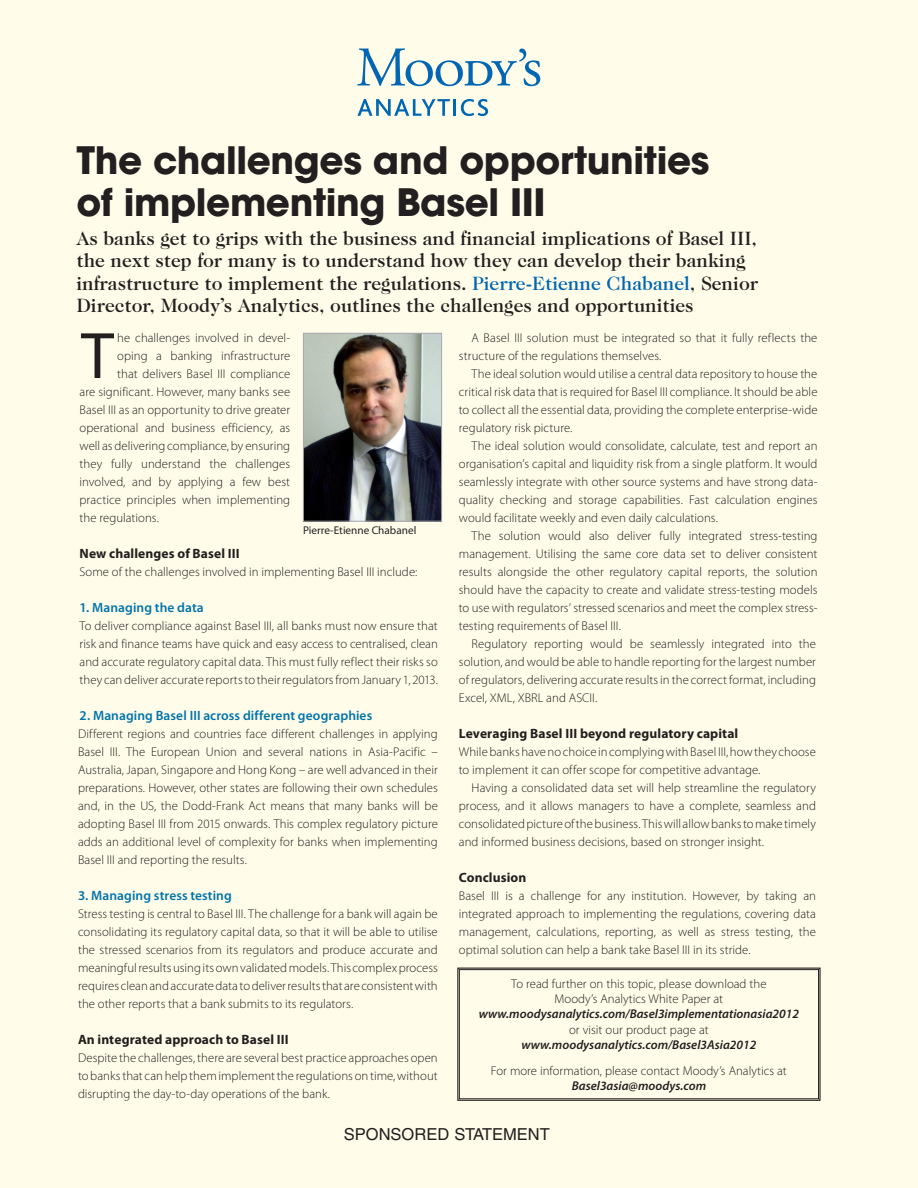
<style>
.page{position:relative;width:918px;height:1188px;background:#fffde9}
.page>*{position:absolute;margin:0;border:0;box-sizing:border-box;transform-origin:0 0}
.Body_copy_indent{font:66.15px "Myriad Pro";color:#231f20}
._01_Advertor_Headlin{font:700 37.5px/42px "ITC Avant Garde Std";letter-spacing:-.01em;color:#231f20}
.Standfirst{font:500 19.5px/22.5px "Caslon 224 Std";color:#231f20}
.t1{font:16.5px "Helvetica LT Std";color:#231f20}
.Subhead{font:700 13.5px "Myriad Pro";letter-spacing:.01em;color:#231f20}
.Subhead-2{font:600 13.5px "Myriad Pro";letter-spacing:.005em;color:#0073ab}
.Body_copy_indent-2{font:300 12.75px/18px "Myriad Pro";color:#231f20;text-align:justify}
._05_Picture_caption{font:11.25px "Myriad Pro";color:#231f20}
.s1{color:#0166b3}
.s2{font-weight:600;font-style:italic}
</style>
<div class="page">
<svg style="left:357px;top:48px;width:183px;height:38px"></svg>
<svg style="left:357px;top:99px;width:131px;height:17px"></svg>
<svg style="left:457px;top:967px;width:364px;height:134px;background:#79756e"></svg>
<svg style="left:459px;top:969px;width:360px;height:130px"></svg>
<img style="left:305px;top:335px;width:135px;height:185px">
<div style="left:303px;top:333px;width:139px;height:189px;border:1px solid #a8a9ad"></div>
<p class="_01_Advertor_Headlin" style="left:77px;top:139px;width:635px">The challenges and opportunities of implementing Basel III</p>
<p class="Standfirst" style="left:77px;top:227px;width:683px">As banks get to grips with the business and financial implications of Basel III, the next step for many is to understand how they can develop their banking infrastructure to implement the regulations. <span class="s1">Pierre-Etienne Chabanel</span>, Senior Director, Moody’s Analytics, outlines the challenges and opportunities</p>
<p class="Body_copy_indent" style="left:81px;top:315px;width:34px">T</p>
<p class="Body_copy_indent-2" style="left:117px;top:329px;width:175px">he challenges involved in devel-</p>
<p class="Body_copy_indent-2" style="left:117px;top:347px;width:175px">oping a banking infrastructure</p>
<p class="Body_copy_indent-2" style="left:117px;top:365px;width:175px">that delivers Basel III compliance</p>
<p class="Body_copy_indent-2" style="left:80px;top:383px;width:212px">are significant. However, many banks see</p>
<p class="Body_copy_indent-2" style="left:80px;top:401px;width:212px">Basel III as an opportunity to drive greater</p>
<p class="Body_copy_indent-2" style="left:80px;top:419px;width:212px">operational and business efficiency, as</p>
<p class="Body_copy_indent-2" style="left:80px;top:437px;width:212px">well as delivering compliance, by ensuring</p>
<p class="Body_copy_indent-2" style="left:80px;top:455px;width:212px">they fully understand the challenges</p>
<p class="Body_copy_indent-2" style="left:80px;top:473px;width:212px">involved, and by applying a few best</p>
<p class="Body_copy_indent-2" style="left:80px;top:491px;width:212px">practice principles when implementing</p>
<p class="Body_copy_indent-2" style="left:80px;top:509px;width:81px">the regulations.</p>
<p class="Subhead" style="left:80px;top:545px;width:162px">New challenges of Basel III</p>
<p class="Body_copy_indent-2" style="left:80px;top:563px;width:339px">Some of the challenges involved in implementing Basel III include:</p>
<p class="Subhead-2" style="left:80px;top:599px;width:126px">1. Managing the data</p>
<p class="Body_copy_indent-2" style="left:80px;top:617px;width:360px">To deliver compliance against Basel III, all banks must now ensure that risk and finance teams have quick and easy access to centralised, clean and accurate regulatory capital data. This must fully reflect their risks so they can deliver accurate reports to their regulators from January 1, 2013.</p>
<p class="Subhead-2" style="left:80px;top:707px;width:294px">2. Managing Basel III across different geographies</p>
<p class="Body_copy_indent-2" style="left:78px;top:725px;width:361px">Different regions and countries face different challenges in applying Basel III. The European Union and several nations in Asia-Pacific – Australia, Japan, Singapore and Hong Kong – are well advanced in their preparations. However, other states are following their own schedules and, in the US, the Dodd-Frank Act means that many banks will be adopting Basel III from 2015 onwards. This complex regulatory picture adds an additional level of complexity for banks when implementing Basel III and reporting the results.</p>
<p class="Subhead-2" style="left:78px;top:887px;width:155px">3. Managing stress testing</p>
<p class="Body_copy_indent-2" style="left:78px;top:905px;width:361px">Stress testing is central to Basel III. The challenge for a bank will again be consolidating its regulatory capital data, so that it will be able to utilise the stressed scenarios from its regulators and produce accurate and meaningful results using its own validated models. This complex process requires clean and accurate data to deliver results that are consistent with the other reports that a bank submits to its regulators.</p>
<p class="Subhead" style="left:78px;top:1031px;width:212px">An integrated approach to Basel III</p>
<p class="Body_copy_indent-2" style="left:78px;top:1049px;width:361px">Despite the challenges, there are several best practice approaches open to banks that can help them implement the regulations on time, without disrupting the day-to-day operations of the bank.</p>
<p class="_05_Picture_caption" style="left:303px;top:524px;width:115px">Pierre-Etienne Chabanel</p>
<p class="Body_copy_indent-2" style="left:459px;top:329px;width:360px;text-indent:13px">A Basel III solution must be integrated so that it fully reflects the structure of the regulations themselves.</p>
<p class="Body_copy_indent-2" style="left:459px;top:365px;width:360px;text-indent:13px">The ideal solution would utilise a central data repository to house the critical risk data that is required for Basel III compliance. It should be able to collect all the essential data, providing the complete enterprise-wide regulatory risk picture.</p>
<p class="Body_copy_indent-2" style="left:459px;top:437px;width:360px;text-indent:13px">The ideal solution would consolidate, calculate, test and report an organisation’s capital and liquidity risk from a single platform. It would seamlessly integrate with other source systems and have strong data&shy;quality checking and storage capabilities. Fast calculation engines would facilitate weekly and even daily calculations.</p>
<p class="Body_copy_indent-2" style="left:459px;top:527px;width:360px;text-indent:13px">The solution would also deliver fully integrated stress-testing management. Utilising the same core data set to deliver consistent results alongside the other regulatory capital reports, the solution should have the capacity to create and validate stress-testing models to use with regulators’ stressed scenarios and meet the complex stress&shy;testing requirements of Basel III.</p>
<p class="Body_copy_indent-2" style="left:459px;top:635px;width:359px;text-indent:13px">Regulatory reporting would be seamlessly integrated into the solution, and would be able to handle reporting for the largest number of regulators, delivering accurate results in the correct format, including Excel, XML, XBRL and ASCII.</p>
<p class="Subhead" style="left:459px;top:725px;width:281px">Leveraging Basel III beyond regulatory capital</p>
<p class="Body_copy_indent-2" style="left:459px;top:743px;width:359px">While banks have no choice in complying with Basel III, how they choose to implement it can offer scope for competitive advantage.</p>
<p class="Body_copy_indent-2" style="left:459px;top:779px;width:359px;text-indent:13px">Having a consolidated data set will help streamline the regulatory process, and it allows managers to have a complete, seamless and consolidated picture of the business. This will allow banks to make timely and informed business decisions, based on stronger insight.</p>
<p class="Subhead" style="left:459px;top:869px;width:69px">Conclusion</p>
<p class="Body_copy_indent-2" style="left:459px;top:887px;width:359px">Basel III is a challenge for any institution. However, by taking an integrated approach to implementing the regulations, covering data management, calculations, reporting, as well as stress testing, the optimal solution can help a bank take Basel III in its stride.</p>
<p class="Body_copy_indent-2" style="left:479px;top:976px;width:322px;line-height:15.3px;text-align:center">To read further on this topic, please download the<br>Moody’s Analytics White Paper at <span class="s2">www.moodysanalytics.com/Basel3implementationasia2012 </span>or visit our product page at <span class="s2">www.moodysanalytics.com/Basel3Asia2012</span></p>
<p class="Body_copy_indent-2" style="left:491px;top:1063px;width:297px;line-height:15.3px;text-align:center">For more information, please contact Moody’s Analytics at<br><span class="s2">Basel3asia@moodys.com</span></p>
<p class="t1" style="left:344px;top:1124px;width:208px">SPONSORED STATEMENT</p>
</div>
